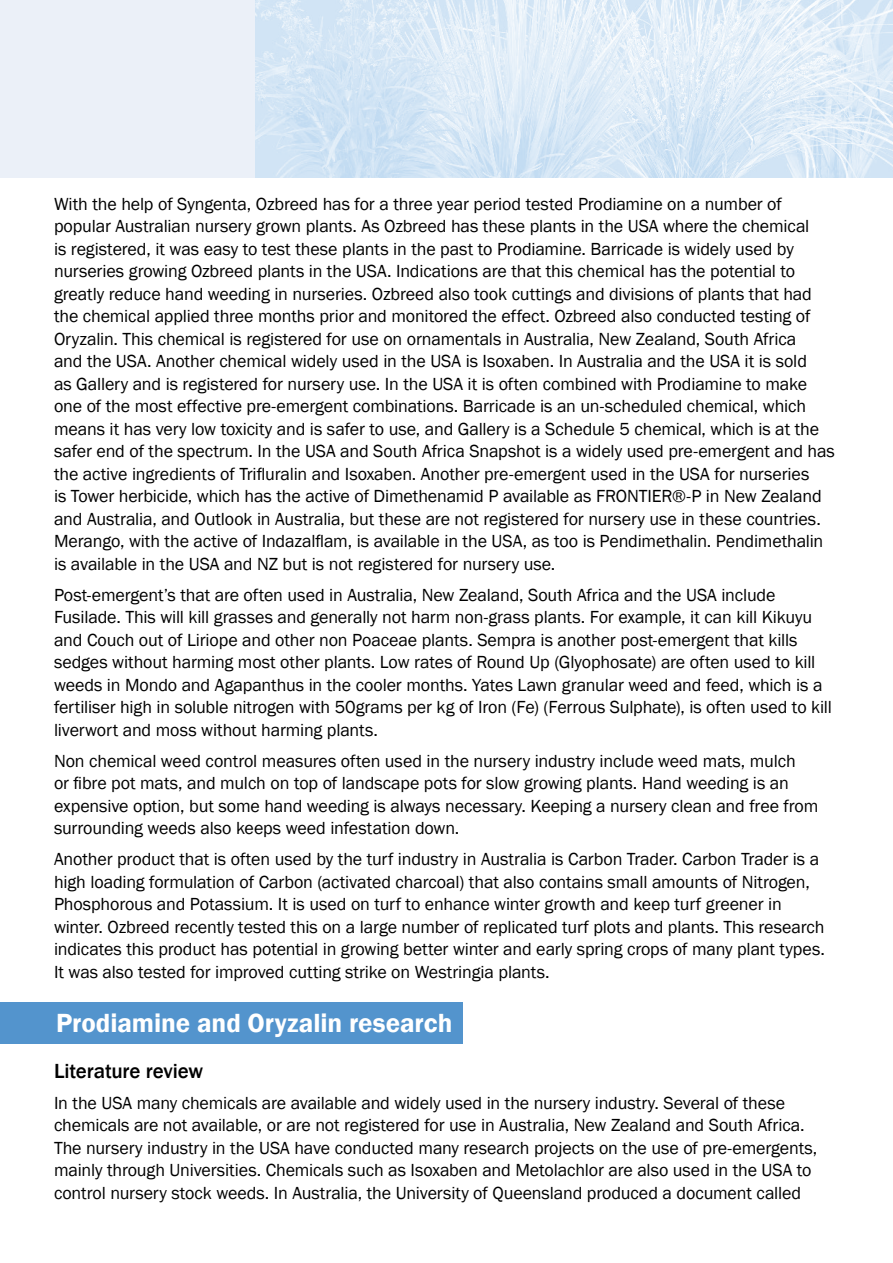
<style>
.page{position:relative;width:893px;height:1263px;background:#fff}
.page>*{position:absolute;margin:0;border:0;box-sizing:border-box;transform-origin:0 0}
.t1{font:600 27px "Franklin Gothic";letter-spacing:-.005em;color:#fff}
.t2{font:500 21px "Franklin Gothic";letter-spacing:-.005em;color:#000}
.t3{font:18px/22.5px "Franklin Gothic";letter-spacing:-.01em;color:#000}
</style>
<div class="page">
<div style="left:0;top:0;width:293px;height:177px;background:#ebf0f8"></div>
<img style="left:255px;top:0;width:638px;height:177px">
<div style="left:0;top:1002px;width:463px;height:41px;background:#5394cd"></div>
<p class="t3" style="left:54px;top:193px;width:782px">With the help of Syngenta, Ozbreed has for a three year period tested Prodiamine on a number of popular Australian nursery grown plants. As Ozbreed has these plants in the USA where the chemical<br>is registered, it was easy to test these plants in the past to Prodiamine. Barricade is widely used by nurseries growing Ozbreed plants in the USA. Indications are that this chemical has the potential to greatly reduce hand weeding in nurseries. Ozbreed also took cuttings and divisions of plants that had the chemical applied three months prior and monitored the effect. Ozbreed also conducted testing of Oryzalin. This chemical is registered for use on ornamentals in Australia, New Zealand, South Africa<br>and the USA. Another chemical widely used in the USA is Isoxaben. In Australia and the USA it is sold<br>as Gallery and is registered for nursery use. In the USA it is often combined with Prodiamine to make one of the most effective pre-emergent combinations. Barricade is an un-scheduled chemical, which means it has very low toxicity and is safer to use, and Gallery is a Schedule 5 chemical, which is at the safer end of the spectrum. In the USA and South Africa Snapshot is a widely used pre-emergent and has the active ingredients of Trifluralin and Isoxaben. Another pre-emergent used in the USA for nurseries<br>is Tower herbicide, which has the active of Dimethenamid P available as FRONTIER®-P in New Zealand and Australia, and Outlook in Australia, but these are not registered for nursery use in these countries.<br>Merango, with the active of Indazalflam, is available in the USA, as too is Pendimethalin. Pendimethalin is available in the USA and NZ but is not registered for nursery use.</p>
<p class="t3" style="left:54px;top:584px;width:779px">Post-emergent’s that are often used in Australia, New Zealand, South Africa and the USA include Fusilade. This will kill grasses and generally not harm non-grass plants. For example, it can kill Kikuyu and Couch out of Liriope and other non Poaceae plants. Sempra is another post-emergent that kills sedges without harming most other plants. Low rates of Round Up (Glyophosate) are often used to kill weeds in Mondo and Agapanthus in the cooler months. Yates Lawn granular weed and feed, which is a fertiliser high in soluble nitrogen with 50grams per kg of Iron (Fe) (Ferrous Sulphate), is often used to kill liverwort and moss without harming plants.</p>
<p class="t3" style="left:54px;top:750px;width:766px">Non chemical weed control measures often used in the nursery industry include weed mats, mulch<br>or fibre pot mats, and mulch on top of landscape pots for slow growing plants. Hand weeding is an expensive option, but some hand weeding is always necessary. Keeping a nursery clean and free from surrounding weeds also keeps weed infestation down.</p>
<p class="t3" style="left:54px;top:848px;width:772px">Another product that is often used by the turf industry in Australia is Carbon Trader. Carbon Trader is a high loading formulation of Carbon (activated charcoal) that also contains small amounts of Nitrogen, Phosphorous and Potassium. It is used on turf to enhance winter growth and keep turf greener in winter. Ozbreed recently tested this on a large number of replicated turf plots and plants. This research indicates this product has potential in growing better winter and early spring crops of many plant types.<br>It was also tested for improved cutting strike on Westringia plants.</p>
<h1 class="t1" style="left:56px;top:1006px;width:398px">Prodiamine and Oryzalin research</h1>
<p class="t2" style="left:54px;top:1058px;width:151px">Literature review</p>
<p class="t3" style="left:54px;top:1092px;width:765px">In the USA many chemicals are available and widely used in the nursery industry. Several of these chemicals are not available, or are not registered for use in Australia, New Zealand and South Africa.<br>The nursery industry in the USA have conducted many research projects on the use of pre-emergents, mainly through Universities. Chemicals such as Isoxaben and Metolachlor are also used in the USA to control nursery stock weeds. In Australia, the University of Queensland produced a document called</p>
</div>
